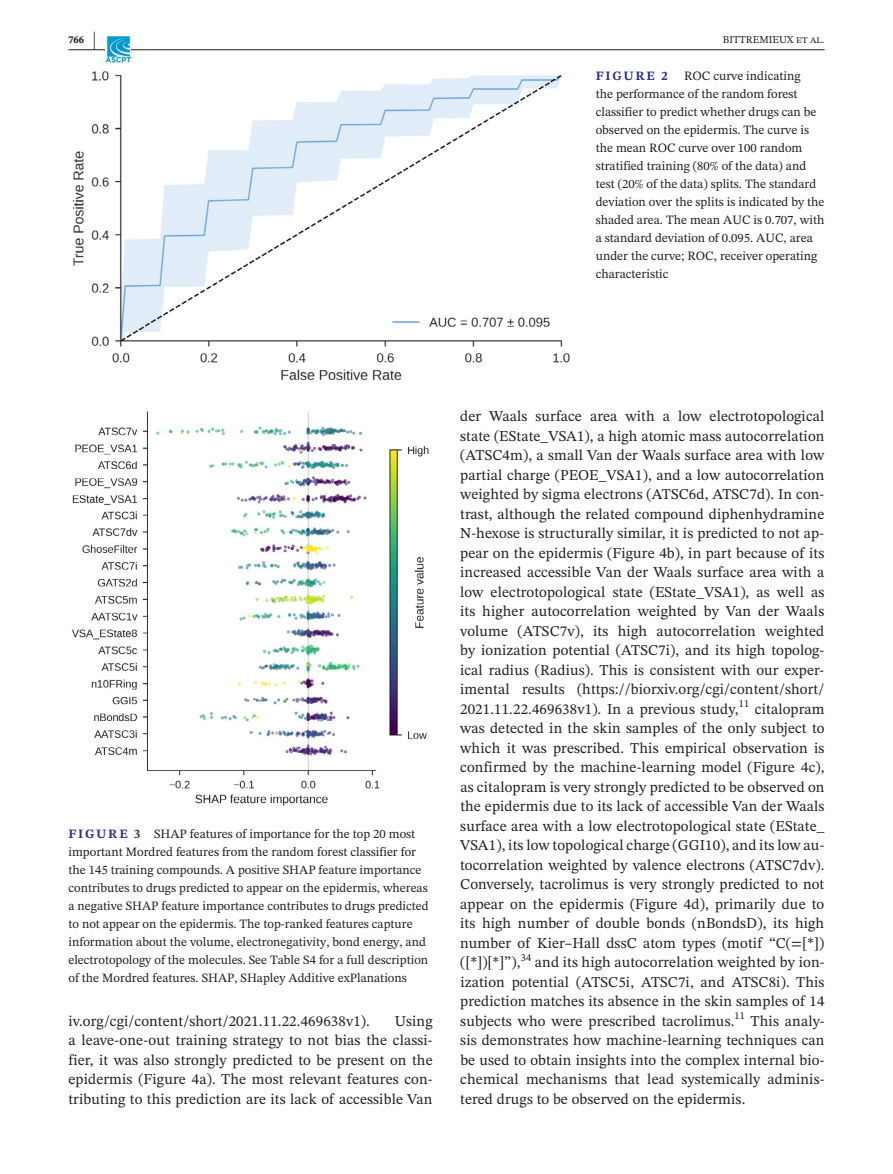
<style>
.page{position:relative;width:893px;height:1174px;background:#fff}
.page>*{position:absolute;margin:0;border:0;box-sizing:border-box;transform-origin:0 0}
.t1{font:15px/19.5px "STIX Two Text";letter-spacing:.01em;color:#231f20;text-align:justify}
.t2{font:12.75px/18px "STIX Two Text";color:#231f20}
.t3{font:700 12.75px "STIX Two Text";letter-spacing:.14em;color:#2c2d8c}
.t4{font:10.5px "STIX Two Text";color:#231f20}
.t5{font:700 10.5px "STIX Two Text";color:#231f20}
.s1{font-size:21px}
.s2{font-weight:700;color:#2c2d8c}
</style>
<div class="page">
<hr style="left:68px;top:49px;width:756px;height:1px;background:#231f20">
<img style="left:105px;top:37px;width:26px;height:25px">
<img style="left:73px;top:71px;width:497px;height:310px">
<img style="left:72px;top:411px;width:357px;height:395px">
<p class="t5" style="left:68px;top:32px;width:29px">766 <span class="s1">|</span></p>
<p class="t4" style="left:723px;top:32px;width:103px">BITTREMIEUX et al.</p>
<p class="t2" style="left:596px;top:66px;width:230px;text-indent:88px">ROC curve indicating<br>the performance of the random forest classifier to predict whether drugs can be observed on the epidermis. The curve is the mean ROC curve over 100 random stratified training (80% of the data) and test (20% of the data) splits. The standard deviation over the splits is indicated by the shaded area. The mean AUC is 0.707, with a standard deviation of 0.095. AUC, area under the curve; ROC, receiver operating characteristic</p>
<p class="t3" style="left:596px;top:66px;width:73px">FIGURE 2</p>
<p class="t2" style="left:68px;top:825px;width:362px"><span class="s2">FIGURE 3</span> SHAP features of importance for the top 20 most important Mordred features from the random forest classifier for the 145 training compounds. A positive SHAP feature importance contributes to drugs predicted to appear on the epidermis, whereas a negative SHAP feature importance contributes to drugs predicted to not appear on the epidermis. The top-ranked features capture information about the volume, electronegativity, bond energy, and electrotopology of the molecules. See Table S4 for a full description of the Mordred features. SHAP, SHapley Additive exPlanations</p>
<p class="t1" style="left:68px;top:1011px;width:303px">iv.org/cgi/content/short/2021.11.22.469638v1).</p>
<p class="t1" style="left:68px;top:1011px;width:366px;text-indent:326px">Using a leave-one-out training strategy to not bias the classi&shy;fier, it was also strongly predicted to be present on the epidermis (Figure 4a). The most relevant features con&shy;tributing to this prediction are its lack of accessible Van</p>
<p class="t1" style="left:460px;top:406px;width:366px">der Waals surface area with a low electrotopological state (EState_VSA1), a high atomic mass autocorrelation (ATSC4m), a small Van der Waals surface area with low partial charge (PEOE_VSA1), and a low autocorrelation weighted by sigma electrons (ATSC6d, ATSC7d). In con&shy;trast, although the related compound diphenhydramine N-hexose is structurally similar, it is predicted to not ap&shy;pear on the epidermis (Figure 4b), in part because of its increased accessible Van der Waals surface area with a low electrotopological state (EState_VSA1), as well as its higher autocorrelation weighted by Van der Waals volume (ATSC7v), its high autocorrelation weighted by ionization potential (ATSC7i), and its high topolog&shy;ical radius (Radius). This is consistent with our exper&shy;imental results (https://biorxiv.org/cgi/content/short/ 2021.11.22.469638v1). In a previous study,<sup>11</sup> citalopram was detected in the skin samples of the only subject to which it was prescribed. This empirical observation is confirmed by the machine-learning model (Figure 4c), as citalopram is very strongly predicted to be observed on the epidermis due to its lack of accessible Van der Waals surface area with a low electrotopological state (EState_ VSA1), its low topological charge (GGI10), and its low au&shy;tocorrelation weighted by valence electrons (ATSC7dv).<br>Conversely, tacrolimus is very strongly predicted to not appear on the epidermis (Figure 4d), primarily due to its high number of double bonds (nBondsD), its high number of Kier–Hall dssC atom types (motif “C(=[*]) ([*])[*]”),</p>
<p class="t4" style="left:521px;top:949px;width:12px">34</p>
<p class="t1" style="left:460px;top:952px;width:366px;text-indent:75px">and its high autocorrelation weighted by ion&shy;ization potential (ATSC5i, ATSC7i, and ATSC8i). This prediction matches its absence in the skin samples of 14 subjects who were prescribed tacrolimus.</p>
<p class="t4" style="left:734px;top:1008px;width:12px">11</p>
<p class="t1" style="left:460px;top:1011px;width:366px;text-indent:290px">This analy&shy;sis demonstrates how machine-learning techniques can be used to obtain insights into the complex internal bio&shy;chemical mechanisms that lead systemically adminis&shy;tered drugs to be observed on the epidermis.</p>
</div>
